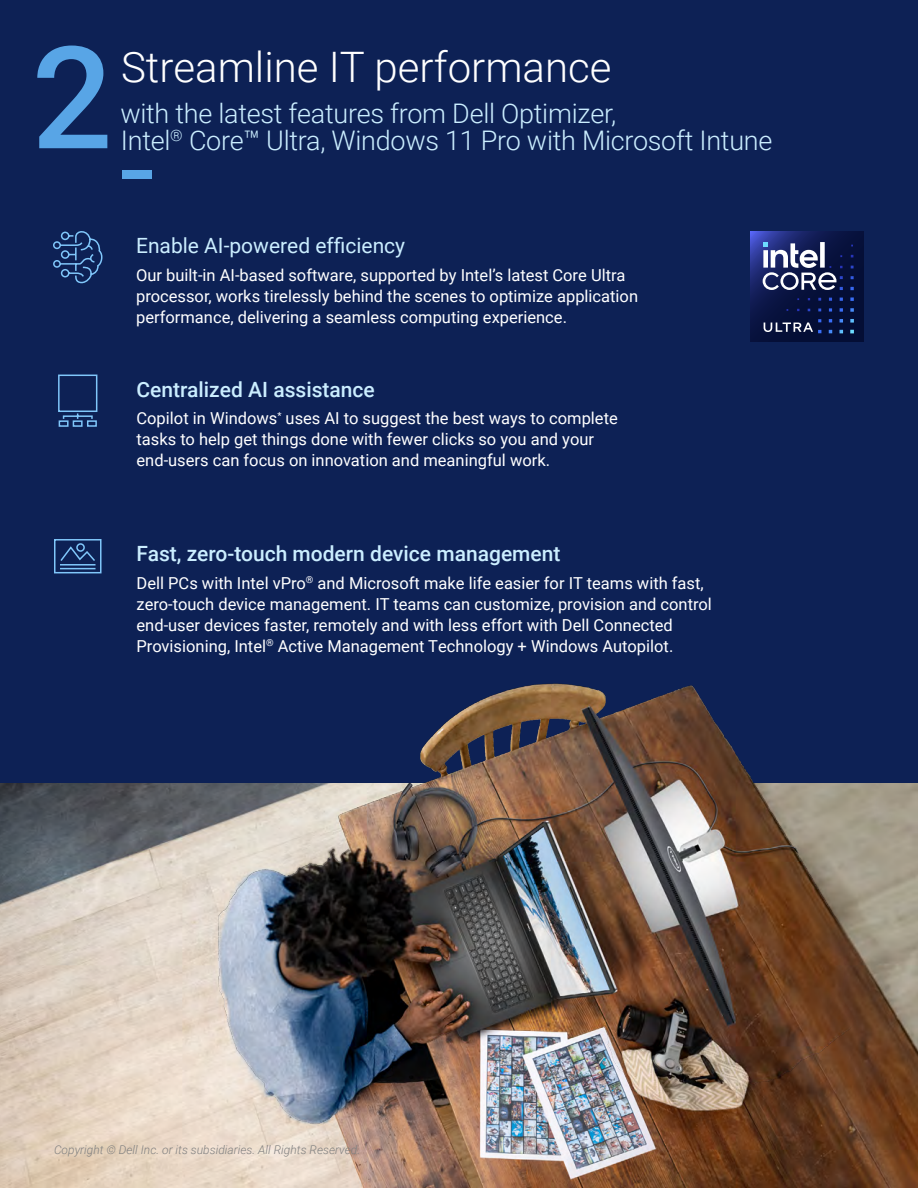
<style>
.page{position:relative;width:918px;height:1188px;background:#fff}
.page>*{position:absolute;margin:0;border:0;box-sizing:border-box;transform-origin:0 0}
.t1{font:500 142.5px "Roboto";color:#58a5e6}
.t2{font:300 42px "Roboto";color:#fff}
.t3{font:300 27px/27px "Roboto";letter-spacing:-.01em;color:#cbeeff}
.t4{font:500 21px "Roboto";color:#cbeeff}
.t5{font:21px "Roboto";color:#cbeeff}
.t6{font:16.5px/21px "Roboto";color:#fff}
.t7{font:italic 300 12px "Roboto";color:#808080}
</style>
<div class="page">
<div style="left:0;top:0;width:918px;height:783px;background:#0d2155"></div>
<div style="left:122px;top:170px;width:30px;height:8px;background:#58a5e6"></div>
<img style="left:0;top:683px;width:918px;height:505px">
<svg style="left:54px;top:539px;width:48px;height:35px"></svg>
<svg style="left:58px;top:374px;width:40px;height:53px"></svg>
<svg style="left:53px;top:231px;width:50px;height:53px"></svg>
<svg style="left:751px;top:231px;width:113px;height:111px"></svg>
<svg style="left:763px;top:242px;width:91px;height:91px;background:#333d66"></svg>
<h1 class="t1" style="left:32px;top:-2px;width:82px">2</h1>
<h2 class="t2" style="left:121px;top:38px;width:492px">Streamline IT performance</h2>
<h3 class="t3" style="left:120px;top:99px;width:654px">with the latest features from Dell Optimizer,<br>Intel<sup>®</sup> Core™ Ultra, Windows 11 Pro with Microsoft Intune</h3>
<p class="t5" style="left:136px;top:231px;width:271px">Enable AI-powered efficiency</p>
<p class="t6" style="left:136px;top:264px;width:504px">Our built-in AI-based software, supported by Intel’s latest Core Ultra processor, works tirelessly behind the scenes to optimize application performance, delivering a seamless computing experience.</p>
<p class="t4" style="left:137px;top:374px;width:240px">Centralized AI assistance</p>
<p class="t6" style="left:137px;top:407px;width:483px">Copilot in Windows<sup>*</sup> uses AI to suggest the best ways to complete tasks to help get things done with fewer clicks so you and your end-users can focus on innovation and meaningful work.</p>
<p class="t4" style="left:137px;top:539px;width:426px">Fast, zero-touch modern device management</p>
<p class="t6" style="left:137px;top:572px;width:577px">Dell PCs with Intel vPro<sup>®</sup> and Microsoft make life easier for IT teams with fast, zero-touch device management. IT teams can customize, provision and control end-user devices faster, remotely and with less effort with Dell Connected Provisioning, Intel<sup>®</sup> Active Management Technology + Windows Autopilot.</p>
<p class="t7" style="left:54px;top:1142px;width:308px">Copyright © Dell Inc. or its subsidiaries. All Rights Reserved.</p>
</div>
